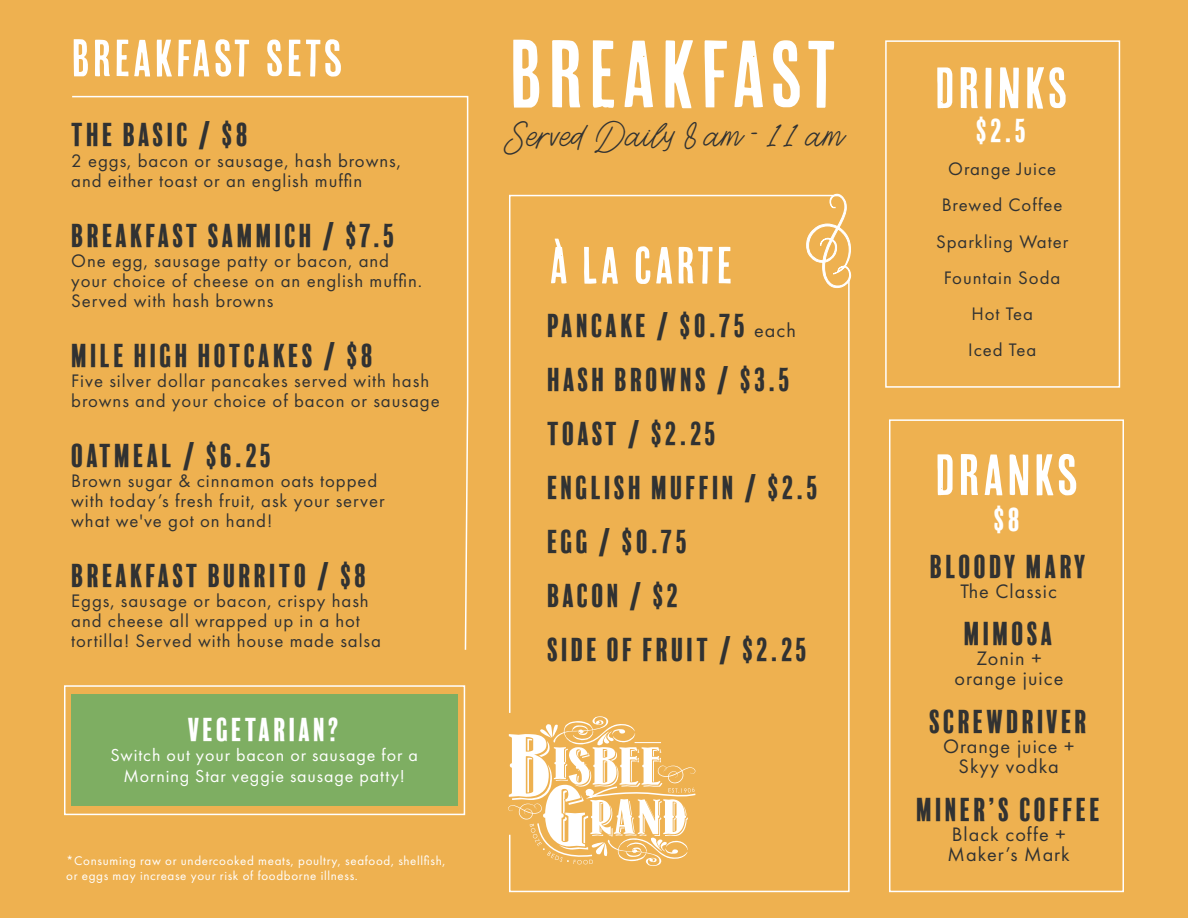
<style>
.page{position:relative;width:1188px;height:918px;background:#eeb150}
.page>*{position:absolute;margin:0;border:0;box-sizing:border-box;transform-origin:0 0}
.t1{font:95.1px "Cheap Pine Sans";letter-spacing:.05em;color:#fff}
.t2{font:57.9px "Cheap Pine Sans";letter-spacing:.05em;color:#fff}
.t3{font:52.05px "Cheap Pine Sans";letter-spacing:.05em;color:#fff}
.t4{font:30.3px/54px "Balboa Plus Fill";letter-spacing:.05em;color:#313232}
.t5{font:30.3px "Balboa Plus Fill";letter-spacing:.05em;color:#fff}
.t6{font:29.1px "Aesthetik Script";color:#313232}
.t7{font:20.25px/20px "Futura PT";letter-spacing:.05em;color:#313232;text-align:center}
.t8{font:18.75px/20px "Futura PT";letter-spacing:.05em;color:#313232}
.t9{font:18px/20.2px "Futura PT";letter-spacing:.05em;color:#fff;text-align:center}
.t10{font:13.05px/15.6px "Futura PT";letter-spacing:.05em;color:#fff}
.s1{font-family:"Futura PT";font-size:20.25px}
</style>
<div class="page">
<div style="left:72px;top:694px;width:386px;height:112px;background:#7eae62"></div>
<div style="left:64px;top:685px;width:401px;height:130px;border:2px solid #fff"></div>
<svg style="left:72px;top:95px;width:397px;height:555px"></svg>
<div style="left:885px;top:40px;width:235px;height:348px;border:2px solid #fff"></div>
<div style="left:889px;top:419px;width:235px;height:473px;border:2px solid #fff"></div>
<svg style="left:508px;top:288px;width:342px;height:605px"></svg>
<svg style="left:508px;top:194px;width:334px;height:520px"></svg>
<svg style="left:806px;top:194px;width:45px;height:94px"></svg>
<h3 class="t3" style="left:71px;top:30px;width:273px">BREAKFAST SETS</h3>
<h3 class="t4" style="left:71px;top:108px;width:180px">THE BASIC / $8</h3>
<p class="t8" style="left:71px;top:150px;width:331px">2 eggs, bacon or sausage, hash browns, and either toast or an english muffin</p>
<h3 class="t4" style="left:71px;top:209px;width:326px">BREAKFAST SAMMICH / $7.5</h3>
<p class="t8" style="left:71px;top:251px;width:352px">One egg, sausage patty or bacon, and your choice of cheese on an english muffin.<br>Served with hash browns</p>
<h3 class="t4" style="left:71px;top:329px;width:304px">MILE HIGH HOTCAKES / $8</h3>
<p class="t8" style="left:71px;top:371px;width:370px">Five silver dollar pancakes served with hash browns and your choice of bacon or sausage</p>
<h3 class="t4" style="left:71px;top:429px;width:203px">OATMEAL / $6.25</h3>
<p class="t8" style="left:71px;top:471px;width:315px">Brown sugar &amp; cinnamon oats topped with today’s fresh fruit, ask your server what we've got on hand!</p>
<h3 class="t4" style="left:71px;top:549px;width:298px">BREAKFAST BURRITO / $8</h3>
<p class="t8" style="left:71px;top:591px;width:311px">Eggs, sausage or bacon, crispy hash and cheese all wrapped up in a hot tortilla! Served with house made salsa</p>
<h3 class="t5" style="left:188px;top:713px;width:154px">VEGETARIAN?</h3>
<p class="t9" style="left:110px;top:745px;width:309px">Switch out your bacon or sausage for a<br>Morning Star veggie sausage patty!</p>
<p class="t10" style="left:66px;top:852px;width:381px">*Consuming raw or undercooked meats, poultry, seafood, shellfish, or eggs may increase your risk of foodborne illness.</p>
<h1 class="t1" style="left:509px;top:22px;width:330px">BREAKFAST</h1>
<h3 class="t6" style="left:503px;top:115px;width:343px">Served Daily 8 am - 11 am</h3>
<h3 class="t3" style="left:550px;top:237px;width:184px">À LA CARTE</h3>
<h3 class="t4" style="left:547px;top:299px;width:274px">PANCAKE / $0.75 <span class="s1">each<br></span>HASH BROWNS / $3.5<br>TOAST / $2.25<br>ENGLISH MUFFIN / $2.5<br>EGG / $0.75<br>BACON / $2<br>SIDE OF FRUIT / $2.25</h3>
<h2 class="t2" style="left:935px;top:56px;width:135px">DRINKS</h2>
<h3 class="t5" style="left:976px;top:113px;width:53px">$2.5</h3>
<p class="t8" style="left:936px;top:151px;width:134px;line-height:36.2px;text-align:center">Orange Juice<br>Brewed Coffee<br>Sparkling Water<br>Fountain Soda<br>Hot Tea<br>Iced Tea</p>
<h2 class="t2" style="left:935px;top:443px;width:145px">DRANKS</h2>
<h3 class="t5" style="left:993px;top:503px;width:29px">$8</h3>
<h3 class="t4" style="left:930px;top:540px;width:159px">BLOODY MARY</h3>
<p class="t7" style="left:961px;top:581px;width:98px">The Classic</p>
<h3 class="t4" style="left:964px;top:607px;width:92px">MIMOSA</h3>
<p class="t7" style="left:955px;top:649px;width:110px">Zonin + orange juice</p>
<h3 class="t4" style="left:929px;top:695px;width:161px">SCREWDRIVER</h3>
<p class="t7" style="left:943px;top:736px;width:133px">Orange juice +<br>Skyy vodka</p>
<h3 class="t4" style="left:916px;top:783px;width:187px">MINER’S COFFEE</h3>
<p class="t7" style="left:948px;top:824px;width:124px;text-align:left">Black coffe +<br>Maker’s Mark</p>
</div>
